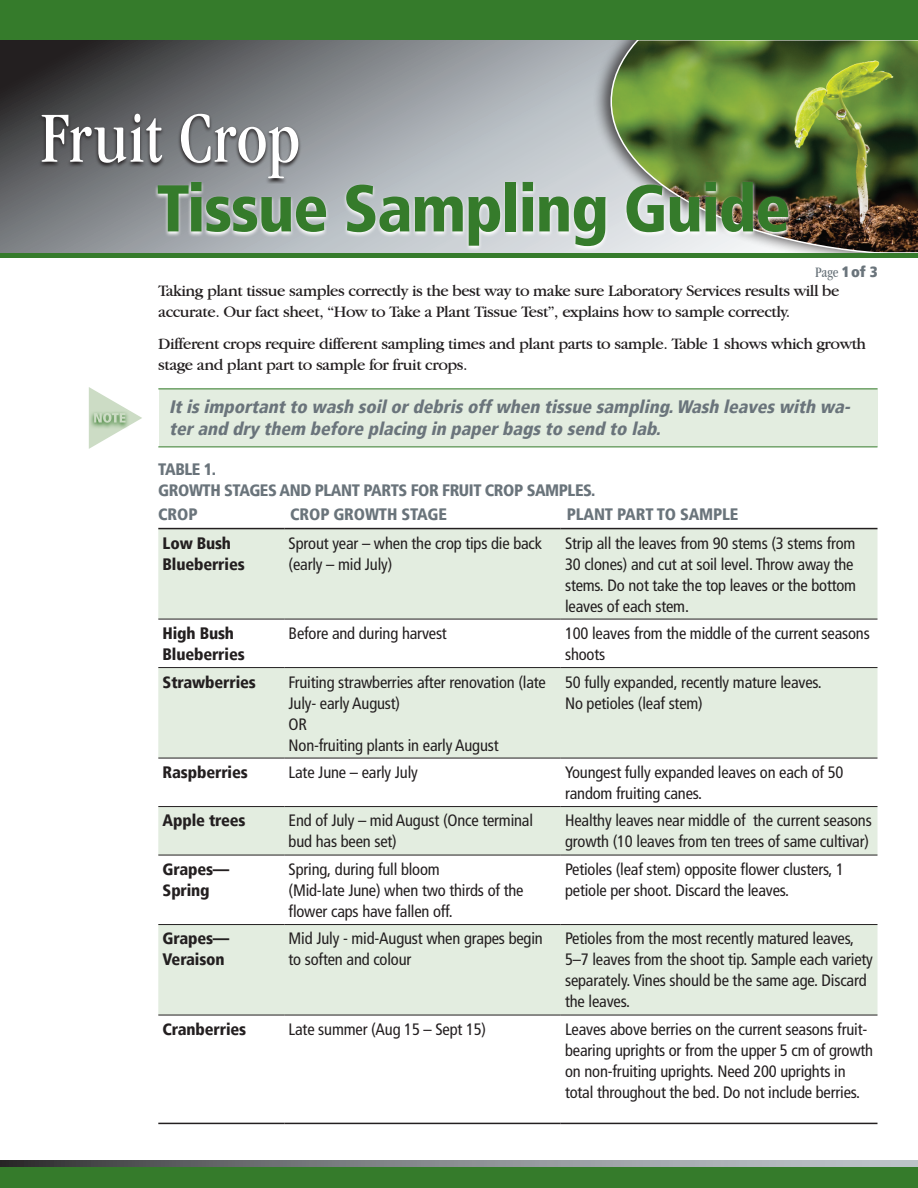
<style>
.page{position:relative;width:918px;height:1188px;background:#fff}
.page>*{position:absolute;margin:0;border:0;box-sizing:border-box;transform-origin:0 0}
.t1{font:condensed 75px "Garamond IT Cby BT";color:#fff}
.t2{font:900 condensed 66px "Frutiger LT";letter-spacing:-.02em;color:#357b2b}
.Tip_Body_No_Para_Bre{font:italic 900 condensed 18px/21.6px "Frutiger LT";color:#6a747b}
.t3{font:condensed 16.5px/21px "Frutiger LT";letter-spacing:-.01em;color:#231f20}
.Body{font:16.5px/21px "Garamond IT Cby BT";letter-spacing:-.03em;color:#231f20}
.t4{font:900 condensed 16.5px/21px "Frutiger LT";letter-spacing:-.01em;color:#231f20}
.Body-2{font:900 condensed 16.5px "Frutiger LT";letter-spacing:-.03em;color:#6a747b}
.Body-3{font:900 condensed 16.5px "Frutiger LT";letter-spacing:-.01em;color:#6a747b}
.t5{font:condensed 15px "Garamond IT Cby BT";color:#6a747b}
.s1{font-family:"Frutiger LT";font-weight:900}
</style>
<div class="page">
<div style="left:159px;top:389px;width:719px;height:58px;background:#e3ede0"></div>
<div style="left:0;top:0;width:918px;height:257px;background:#357b2b"></div>
<svg style="left:0;top:40px;width:593px;height:212px"></svg>
<div style="left:593px;top:40px;width:325px;height:212px;background:#231f20;opacity:.75"></div>
<img style="left:611px;top:40px;width:307px;height:212px">
<svg style="left:0;top:1161px;width:918px;height:7px"></svg>
<div style="left:0;top:1168px;width:918px;height:20px;background:#357b2b"></div>
<svg style="left:38px;top:113px;width:264px;height:71px"></svg>
<svg style="left:154px;top:180px;width:637px;height:71px"></svg>
<hr style="left:158px;top:389px;width:720px;height:1px;background:#357b2b">
<hr style="left:158px;top:447px;width:720px;height:1px;background:#357b2b">
<svg style="left:158px;top:529px;width:720px;height:486px;fill:#e3ede0"></svg>
<hr style="left:158px;top:619px;width:126px;height:1px;background:#231f20">
<hr style="left:284px;top:619px;width:277px;height:1px;background:#231f20">
<hr style="left:561px;top:619px;width:317px;height:1px;background:#231f20">
<hr style="left:158px;top:667px;width:126px;height:1px;background:#231f20">
<hr style="left:284px;top:667px;width:277px;height:1px;background:#231f20">
<hr style="left:561px;top:667px;width:317px;height:1px;background:#231f20">
<hr style="left:158px;top:758px;width:126px;height:1px;background:#231f20">
<hr style="left:284px;top:758px;width:277px;height:1px;background:#231f20">
<hr style="left:561px;top:758px;width:317px;height:1px;background:#231f20">
<hr style="left:158px;top:806px;width:126px;height:1px;background:#231f20">
<hr style="left:284px;top:806px;width:277px;height:1px;background:#231f20">
<hr style="left:561px;top:806px;width:317px;height:1px;background:#231f20">
<hr style="left:158px;top:855px;width:126px;height:1px;background:#231f20">
<hr style="left:284px;top:855px;width:277px;height:1px;background:#231f20">
<hr style="left:561px;top:855px;width:317px;height:1px;background:#231f20">
<hr style="left:158px;top:924px;width:126px;height:1px;background:#231f20">
<hr style="left:284px;top:924px;width:277px;height:1px;background:#231f20">
<hr style="left:561px;top:924px;width:317px;height:1px;background:#231f20">
<hr style="left:158px;top:1015px;width:126px;height:1px;background:#231f20">
<hr style="left:284px;top:1015px;width:277px;height:1px;background:#231f20">
<hr style="left:561px;top:1015px;width:317px;height:1px;background:#231f20">
<hr style="left:158px;top:1123px;width:126px;height:1px;background:#231f20">
<hr style="left:284px;top:1123px;width:277px;height:1px;background:#231f20">
<hr style="left:561px;top:1123px;width:317px;height:1px;background:#231f20">
<hr style="left:158px;top:528px;width:126px;height:1px;background:#231f20">
<hr style="left:284px;top:528px;width:277px;height:1px;background:#231f20">
<hr style="left:561px;top:528px;width:317px;height:1px;background:#231f20">
<svg style="left:89px;top:387px;width:53px;height:62px"></svg>
<p class="t1" style="left:40px;top:95px;width:262px">Fruit Crop</p>
<p class="t2" style="left:157px;top:169px;width:635px">Tissue Sampling Guide</p>
<p class="Body" style="left:158px;top:280px;width:683px">Taking plant tissue samples correctly is the best way to make sure Laboratory Services results will be accurate. Our fact sheet, “How to Take a Plant Tissue Test”, explains how to sample correctly.</p>
<p class="Body" style="left:158px;top:333px;width:709px">Different crops require different sampling times and plant parts to sample. Table 1 shows which growth stage and plant part to sample for fruit crops.</p>
<p class="Tip_Body_No_Para_Bre" style="left:169px;top:396px;width:687px">Itisimportantto wash soilordebrisoffwhen tissue sampling.Wash leaveswith wa&shy;terand dry them before placing in paperbagsto send to lab.</p>
<p class="Body-2" style="left:158px;top:459px;width:59px">TABLE 1.</p>
<p class="Body-2" style="left:158px;top:480px;width:439px">GROWTH STAGES AND PLANT PARTS FOR FRUIT CROP SAMPLES.</p>
<p class="Body-2" style="left:158px;top:505px;width:41px">CROP</p>
<p class="Body-3" style="left:290px;top:505px;width:158px">CROP GROWTH STAGE</p>
<p class="Body-3" style="left:567px;top:505px;width:173px">PLANT PART TO SAMPLE</p>
<p class="t4" style="left:163px;top:532px;width:84px">Low Bush<br>Blueberries</p>
<p class="t3" style="left:289px;top:532px;width:255px">Sprout year – when the crop tips die back (early – mid July)</p>
<p class="t3" style="left:565px;top:532px;width:293px">Strip all the leaves from 90 stems (3 stems from 30 clones) and cut at soil level. Throw away the stems. Do not take the top leaves or the bottom leaves of each stem.</p>
<p class="t4" style="left:163px;top:623px;width:84px">High Bush<br>Blueberries</p>
<p class="t3" style="left:289px;top:623px;width:160px">Before and during harvest</p>
<p class="t3" style="left:565px;top:623px;width:306px">100 leaves from the middle of the current seasons shoots</p>
<p class="t4" style="left:163px;top:671px;width:95px">Strawberries</p>
<p class="t3" style="left:289px;top:671px;width:259px">Fruiting strawberries after renovation (late<br>July- early August)<br>OR<br>Non-fruiting plants in early August</p>
<p class="t3" style="left:565px;top:671px;width:258px">50 fully expanded, recently mature leaves.<br>No petioles (leaf stem)</p>
<p class="t4" style="left:163px;top:762px;width:87px">Raspberries</p>
<p class="t3" style="left:289px;top:762px;width:131px">Late June – early July</p>
<p class="t3" style="left:565px;top:762px;width:280px">Youngest fully expanded leaves on each of 50 random fruiting canes.</p>
<p class="t4" style="left:163px;top:810px;width:85px">Apple trees</p>
<p class="t3" style="left:289px;top:810px;width:246px">End of July – mid August (Once terminal bud has been set)</p>
<p class="t3" style="left:565px;top:810px;width:308px">Healthy leaves near middle of the current seasons growth (10 leaves from ten trees of same cultivar)</p>
<p class="t4" style="left:163px;top:859px;width:68px">Grapes—<br>Spring</p>
<p class="t3" style="left:289px;top:859px;width:236px">Spring, during full bloom<br>(Mid-late June) when two thirds of the flower caps have fallen off.</p>
<p class="t3" style="left:565px;top:859px;width:280px">Petioles (leaf stem) opposite flower clusters, 1 petiole per shoot. Discard the leaves.</p>
<p class="t4" style="left:163px;top:928px;width:68px">Grapes—<br>Veraison</p>
<p class="t3" style="left:289px;top:928px;width:256px">Mid July - mid-August when grapes begin to soften and colour</p>
<p class="t3" style="left:565px;top:928px;width:309px">Petioles from the most recently matured leaves, 5–7 leaves from the shoot tip. Sample each variety separately. Vines should be the same age. Discard the leaves.</p>
<p class="t4" style="left:163px;top:1019px;width:85px">Cranberries</p>
<p class="t3" style="left:289px;top:1019px;width:199px">Late summer (Aug 15 – Sept 15)</p>
<p class="t3" style="left:565px;top:1019px;width:310px">Leaves above berries on the current seasons fruit&shy;bearing uprights or from the upper 5 cm of growth on non-fruiting uprights. Need 200 uprights in total throughout the bed. Do not include berries.</p>
<p class="t5" style="left:815px;top:264px;width:64px">Page <span class="s1">1 of 3</span></p>
</div>
